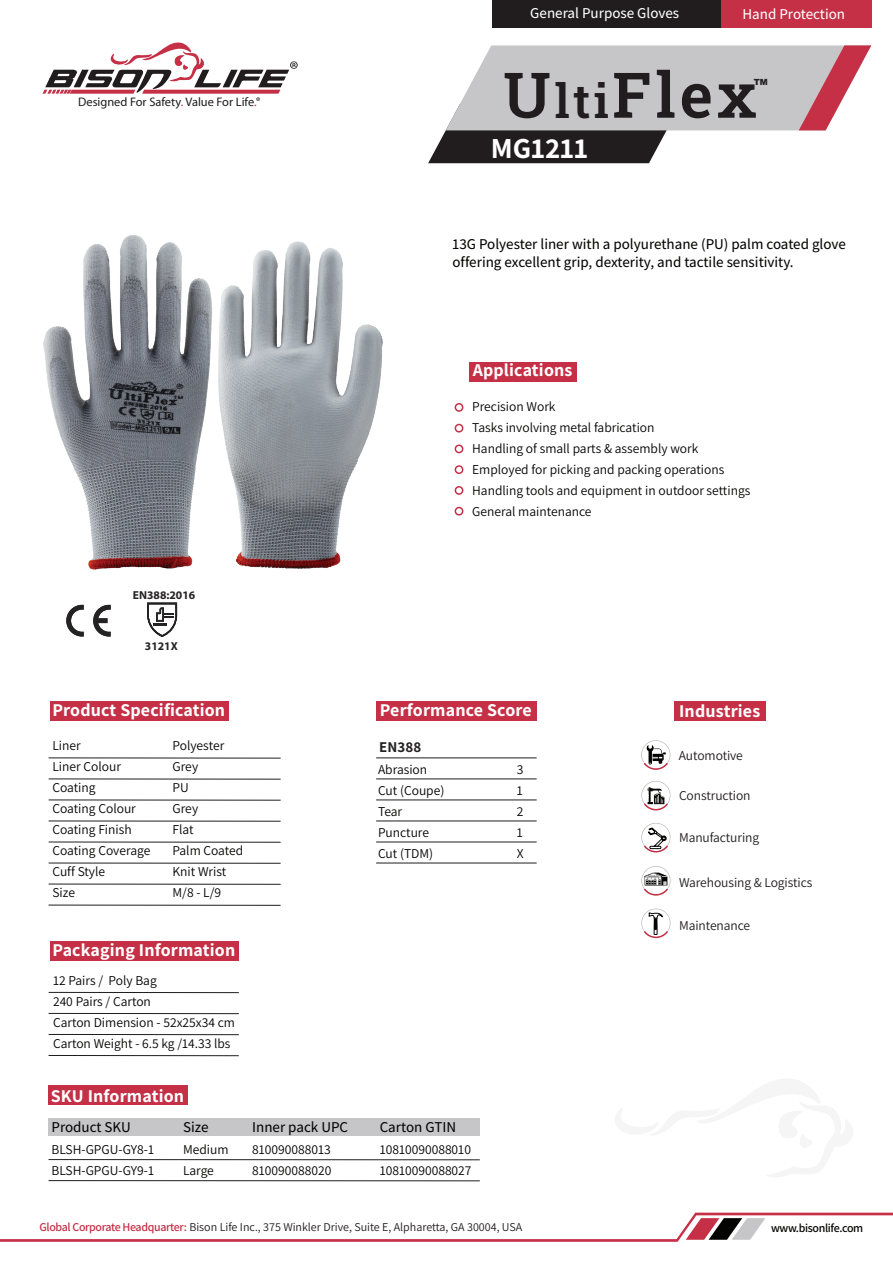
<style>
.page{position:relative;width:893px;height:1263px;background:#fff}
.page>*{position:absolute;margin:0;border:0;box-sizing:border-box;transform-origin:0 0}
.t1{font:600 63px "Roboto Slab";color:#211d1e}
.t2{font:700 28.95px "Assistant";color:#fff}
.t3{font:700 18px "Assistant";letter-spacing:.01em;color:#fff}
.t4{font:500 15px/18px "Assistant";color:#040503}
.t5{font:500 15px "Assistant";color:#fff}
.t6{font:700 15px "Assistant";letter-spacing:.01em;color:#242222}
.t7{font:13.5px/21px "Assistant";color:#040503}
.t8{font:13.5px "Assistant";letter-spacing:-.005em;color:#211d1e}
.t9{font:12.45px "Myriad Pro";color:#211d1e}
.t10{font:12px "Assistant";color:#211d1e}
.t11{font:600 12px "Assistant";letter-spacing:-.03em;color:#040503}
.t12{font:700 11.55px "Myriad Pro";color:#242222}
.t13{font:900 8.4px "Arial";color:#211d1e}
.s1{color:#c53046}
.s2{font-size:47.25px}
.s3{font-weight:600;color:#c53046}
</style>
<div class="page">
<div style="left:469px;top:362px;width:108px;height:19px;background:#c53046"></div>
<div style="left:50px;top:701px;width:179px;height:19px;background:#c53046"></div>
<div style="left:376px;top:701px;width:161px;height:19px;background:#c53046"></div>
<div style="left:674px;top:701px;width:92px;height:19px;background:#c53046"></div>
<svg style="left:428px;top:45px;width:443px;height:118px"></svg>
<hr style="left:49px;top:758px;width:232px;height:1px;background:#211d1e">
<hr style="left:49px;top:779px;width:232px;height:1px;background:#211d1e">
<hr style="left:49px;top:842px;width:232px;height:1px;background:#211d1e">
<hr style="left:49px;top:800px;width:232px;height:1px;background:#211d1e">
<hr style="left:49px;top:821px;width:232px;height:1px;background:#211d1e">
<hr style="left:49px;top:863px;width:232px;height:1px;background:#211d1e">
<hr style="left:49px;top:884px;width:232px;height:1px;background:#211d1e">
<hr style="left:49px;top:905px;width:232px;height:1px;background:#211d1e">
<div style="left:455px;top:403px;width:8px;height:9px;border:2px solid #c53046;border-radius:50%"></div>
<div style="left:455px;top:424px;width:8px;height:9px;border:2px solid #c53046;border-radius:50%"></div>
<div style="left:455px;top:465px;width:8px;height:9px;border:2px solid #c53046;border-radius:50%"></div>
<div style="left:455px;top:444px;width:8px;height:9px;border:2px solid #c53046;border-radius:50%"></div>
<div style="left:455px;top:507px;width:8px;height:9px;border:2px solid #c53046;border-radius:50%"></div>
<div style="left:455px;top:486px;width:8px;height:9px;border:2px solid #c53046;border-radius:50%"></div>
<hr style="left:376px;top:758px;width:161px;height:1px;background:#211d1e">
<hr style="left:376px;top:779px;width:161px;height:1px;background:#211d1e">
<hr style="left:376px;top:842px;width:161px;height:1px;background:#211d1e">
<hr style="left:376px;top:800px;width:161px;height:1px;background:#211d1e">
<hr style="left:376px;top:821px;width:161px;height:1px;background:#211d1e">
<hr style="left:376px;top:863px;width:161px;height:1px;background:#211d1e">
<svg style="left:43px;top:42px;width:255px;height:59px"></svg>
<svg style="left:0;top:1213px;width:893px;height:29px"></svg>
<svg style="left:641px;top:823px;width:29px;height:30px"></svg>
<svg style="left:641px;top:908px;width:29px;height:31px"></svg>
<svg style="left:641px;top:740px;width:29px;height:30px"></svg>
<svg style="left:641px;top:781px;width:29px;height:30px"></svg>
<svg style="left:641px;top:866px;width:29px;height:30px"></svg>
<div style="left:720px;top:0;width:151px;height:28px;background:#c53046"></div>
<div style="left:492px;top:0;width:229px;height:28px;background:#211d1e"></div>
<div style="left:49px;top:1086px;width:139px;height:19px;background:#c53046"></div>
<div style="left:49px;top:1118px;width:431px;height:18px;background:#c6c6c8"></div>
<hr style="left:49px;top:1159px;width:431px;height:1px;background:#211d1e">
<hr style="left:49px;top:1180px;width:431px;height:1px;background:#211d1e">
<svg style="left:66px;top:605px;width:18px;height:31px"></svg>
<svg style="left:93px;top:605px;width:18px;height:31px"></svg>
<svg style="left:147px;top:603px;width:30px;height:34px"></svg>
<div style="left:50px;top:941px;width:189px;height:20px;background:#c53046"></div>
<hr style="left:49px;top:992px;width:190px;height:1px;background:#211d1e">
<hr style="left:49px;top:1013px;width:190px;height:1px;background:#211d1e">
<hr style="left:49px;top:1034px;width:190px;height:1px;background:#211d1e">
<hr style="left:49px;top:1055px;width:190px;height:1px;background:#211d1e">
<img style="left:43px;top:235px;width:340px;height:335px">
<p class="t9" style="left:78px;top:94px;width:180px">Designed For Safety<span class="s1">.</span> Value For Life<span class="s1">.</span></p>
<p class="t12" style="left:133px;top:587px;width:64px">EN388:2016</p>
<p class="t12" style="left:145px;top:638px;width:34px">3121X</p>
<h3 class="t3" style="left:52px;top:697px;width:174px">Product Specification</h3>
<p class="t7" style="left:173px;top:734px;width:72px">Polyester<br>Grey<br>PU<br>Grey<br>Flat<br>Palm Coated<br>Knit Wrist<br>M/8 - L/9</p>
<p class="t7" style="left:52px;top:734px;width:99px">Liner<br>Liner Colour<br>Coating<br>Coating Colour<br>Coating Finish<br>Coating Coverage<br>Cuff Style<br>Size</p>
<h3 class="t3" style="left:52px;top:937px;width:184px">Packaging Information</h3>
<p class="t7" style="left:53px;top:969px;width:183px">12 Pairs / Poly Bag<br>240 Pairs / Carton<br>Carton Dimension - 52x25x34 cm<br>Carton Weight - 6.5 kg /14.33 lbs</p>
<h3 class="t3" style="left:51px;top:1084px;width:135px">SKU Information</h3>
<p class="t5" style="left:530px;top:3px;width:150px">General Purpose Gloves</p>
<p class="t5" style="left:742px;top:3px;width:104px">Hand Protection</p>
<h1 class="t1" style="left:503px;top:52px;width:255px">U<span class="s2">lti</span>Flex</h1>
<h2 class="t2" style="left:491px;top:128px;width:99px">MG1211</h2>
<p class="t13" style="left:754px;top:76px;width:16px">TM</p>
<p class="t4" style="left:452px;top:234px;width:395px">13G Polyester liner with a polyurethane (PU) palm coated glove offering excellent grip, dexterity, and tactile sensitivity.</p>
<h3 class="t3" style="left:473px;top:358px;width:101px">Applications</h3>
<p class="t7" style="left:472px;top:395px;width:280px">Precision Work<br>Tasks involving metal fabrication<br>Handling of small parts &amp; assembly work Employed for picking and packing operations Handling tools and equipment in outdoor settings General maintenance</p>
<h3 class="t3" style="left:380px;top:697px;width:153px">Performance Score</h3>
<p class="t6" style="left:379px;top:737px;width:44px">EN388</p>
<p class="t7" style="left:378px;top:758px;width:68px">Abrasion<br>Cut (Coupe)<br>Tear<br>Puncture<br>Cut (TDM)</p>
<p class="t7" style="left:517px;top:758px;width:8px;text-align:justify">3<br>1<br>2<br>1<br>X</p>
<h3 class="t3" style="left:679px;top:698px;width:83px">Industries</h3>
<p class="t8" style="left:679px;top:746px;width:66px">Automotive</p>
<p class="t8" style="left:679px;top:786px;width:73px">Construction</p>
<p class="t8" style="left:679px;top:828px;width:82px">Manufacturing</p>
<p class="t8" style="left:679px;top:873px;width:135px">Warehousing &amp; Logistics</p>
<p class="t8" style="left:679px;top:916px;width:73px">Maintenance</p>
<p class="t4" style="left:52px;top:1117px;width:81px">Product SKU</p>
<p class="t4" style="left:183px;top:1117px;width:27px">Size</p>
<p class="t4" style="left:252px;top:1117px;width:97px">Inner pack UPC</p>
<p class="t4" style="left:380px;top:1117px;width:78px">Carton GTIN</p>
<p class="t7" style="left:52px;top:1138px;width:104px">BLSH-GPGU-GY8-1<br>BLSH-GPGU-GY9-1</p>
<p class="t7" style="left:183px;top:1138px;width:47px">Medium<br>Large</p>
<p class="t7" style="left:252px;top:1138px;width:81px">810090088013<br>810090088020</p>
<p class="t7" style="left:380px;top:1138px;width:93px">10810090088010<br>10810090088027</p>
<p class="t10" style="left:39px;top:1218px;width:484px"><span class="s3">Global Corporate Headquarter:</span> Bison Life Inc., 375 Winkler Drive, Suite E, Alpharetta, GA 30004, USA</p>
<p class="t11" style="left:771px;top:1219px;width:94px">www.bisonlife.com</p>
</div>
